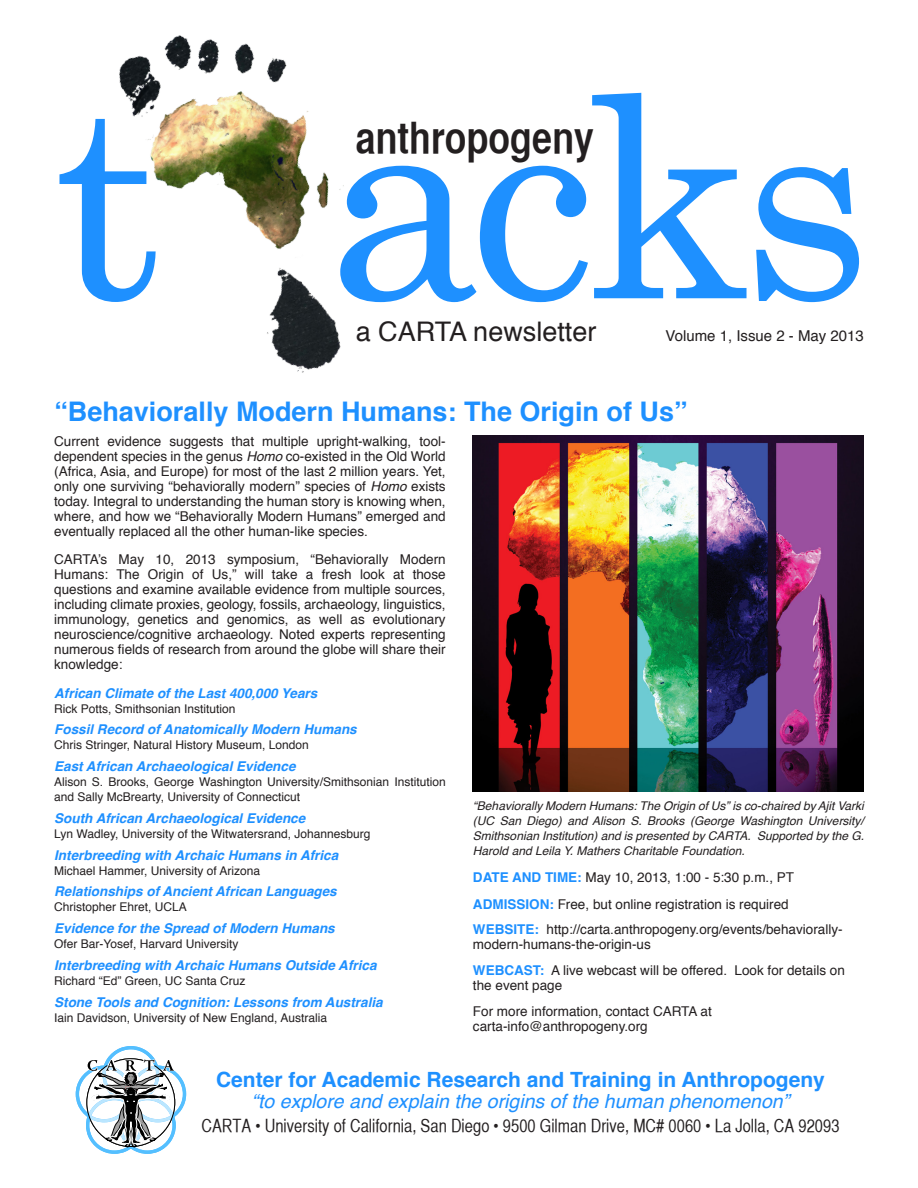
<style>
.page{position:relative;width:918px;height:1188px;background:#fff}
.page>*{position:absolute;margin:0;border:0;box-sizing:border-box;transform-origin:0 0}
.t1{font:281.25px "Century Schoolbook";color:#1e90ff}
.t2{font:43.5px "Helvetica CY Bold";color:#231f20}
.t3{font:700 27px "Helvetica";color:#1e90ff}
.t4{font:27px "Helvetica";color:#231f20}
.t5{font:700 21px "Helvetica";color:#1e90ff}
.t6{font:italic 19.5px "Helvetica";color:#1e90ff}
.t7{font:18px "Helvetica CY Plain";color:#231f20}
.t8{font:15px "Helvetica";color:#231f20}
.t9{font:13.5px/15px "Helvetica";color:#231f20;text-align:justify}
.t10{font:italic 700 13.5px "Helvetica";color:#1e90ff}
.t11{font:12px/15px "Helvetica";color:#231f20}
.t12{font:italic 12px/15px "Helvetica";color:#231f20;text-align:justify}
.s1{font-style:italic}
.s2{font-weight:700;color:#1e90ff}
</style>
<div class="page">
<svg style="left:76px;top:1046px;width:110px;height:108px"></svg>
<img style="left:119px;top:35px;width:358px;height:401px">
<img style="left:472px;top:436px;width:392px;height:356px">
<p class="t1" style="left:52px;top:23px;width:111px">t</p>
<p class="t1" style="left:326px;top:21px;width:546px">acks</p>
<p class="t4" style="left:356px;top:311px;width:242px">a CARTA newsletter</p>
<p class="t8" style="left:666px;top:324px;width:200px">Volume 1, Issue 2 - May 2013</p>
<p class="t2" style="left:356px;top:111px;width:240px">anthropogeny</p>
<p class="t3" style="left:54px;top:390px;width:635px">“Behaviorally Modern Humans: The Origin of Us”</p>
<p class="t9" style="left:54px;top:434px;width:393px">Current evidence suggests that multiple upright-walking, tool&shy;dependent species in the genus <span class="s1">Homo</span> co-existed in the Old World (Africa, Asia, and Europe) for most of the last 2 million years. Yet, only one surviving “behaviorally modern” species of <span class="s1">Homo</span> exists today. Integral to understanding the human story is knowing when, where, and how we “Behaviorally Modern Humans” emerged and eventually replaced all the other human-like species.</p>
<p class="t9" style="left:54px;top:552px;width:393px">CARTA’s May 10, 2013 symposium, “Behaviorally Modern Humans: The Origin of Us,” will take a fresh look at those questions and examine available evidence from multiple sources, including climate proxies, geology, fossils, archaeology, linguistics, immunology, genetics and genomics, as well as evolutionary neuroscience/cognitive archaeology. Noted experts representing numerous fields of research from around the globe will share their knowledge:</p>
<p class="t10" style="left:54px;top:682px;width:265px">African Climate of the Last 400,000 Years</p>
<p class="t11" style="left:54px;top:701px;width:183px">Rick Potts, Smithsonian Institution</p>
<p class="t10" style="left:54px;top:719px;width:304px">Fossil Record of Anatomically Modern Humans</p>
<p class="t11" style="left:54px;top:738px;width:256px">Chris Stringer, Natural History Museum, London</p>
<p class="t10" style="left:54px;top:755px;width:243px">East African Archaeological Evidence</p>
<p class="t11" style="left:54px;top:775px;width:393px">Alison S. Brooks, George Washington University/Smithsonian Institution and Sally McBrearty, University of Connecticut</p>
<p class="t10" style="left:54px;top:807px;width:253px">South African Archaeological Evidence</p>
<p class="t11" style="left:54px;top:827px;width:318px">Lyn Wadley, University of the Witwatersrand, Johannesburg</p>
<p class="t10" style="left:54px;top:844px;width:286px">Interbreeding with Archaic Humans in Africa</p>
<p class="t11" style="left:54px;top:863px;width:208px">Michael Hammer, University of Arizona</p>
<p class="t10" style="left:54px;top:881px;width:284px">Relationships of Ancient African Languages</p>
<p class="t11" style="left:54px;top:900px;width:134px">Christopher Ehret, UCLA</p>
<p class="t10" style="left:54px;top:917px;width:282px">Evidence for the Spread of Modern Humans</p>
<p class="t11" style="left:54px;top:937px;width:186px">Ofer Bar-Yosef, Harvard University</p>
<p class="t10" style="left:54px;top:954px;width:324px">Interbreeding with Archaic Humans Outside Africa</p>
<p class="t11" style="left:54px;top:974px;width:193px">Richard “Ed” Green, UC Santa Cruz</p>
<p class="t10" style="left:54px;top:991px;width:330px">Stone Tools and Cognition: Lessons from Australia</p>
<p class="t11" style="left:54px;top:1010px;width:274px">Iain Davidson, University of New England, Australia</p>
<p class="t12" style="left:473px;top:798px;width:393px">“Behaviorally Modern Humans: The Origin of Us” is co-chaired by Ajit Varki (UC San Diego) and Alison S. Brooks (George Washington University/ Smithsonian Institution) and is presented by CARTA. Supported by the G.<br>Harold and Leila Y. Mathers Charitable Foundation.</p>
<p class="t9" style="left:473px;top:870px;width:323px"><span class="s2">DATE AND TIME:</span> May 10, 2013, 1:00 - 5:30 p.m., PT</p>
<p class="t9" style="left:473px;top:897px;width:317px"><span class="s2">ADMISSION:</span> Free, but online registration is required</p>
<p class="t9" style="left:473px;top:923px;width:371px"><span class="s2">WEBSITE:</span> http://carta.anthropogeny.org/events/behaviorally&shy;modern-humans-the-origin-us</p>
<p class="t9" style="left:473px;top:963px;width:373px"><span class="s2">WEBCAST:</span> A live webcast will be offered. Look for details on the event page</p>
<p class="t9" style="left:473px;top:1004px;width:240px">For more information, contact CARTA at</p>
<p class="t9" style="left:473px;top:1019px;width:176px">carta-info@anthropogeny.org</p>
<p class="t5" style="left:216px;top:1063px;width:610px">Center for Academic Research and Training in Anthropogeny</p>
<p class="t6" style="left:252px;top:1086px;width:539px">“to explore and explain the origins of the human phenomenon”</p>
<p class="t7" style="left:201px;top:1116px;width:640px">CARTA • University of California, San Diego • 9500 Gilman Drive, MC# 0060 • La Jolla, CA 92093</p>
</div>
